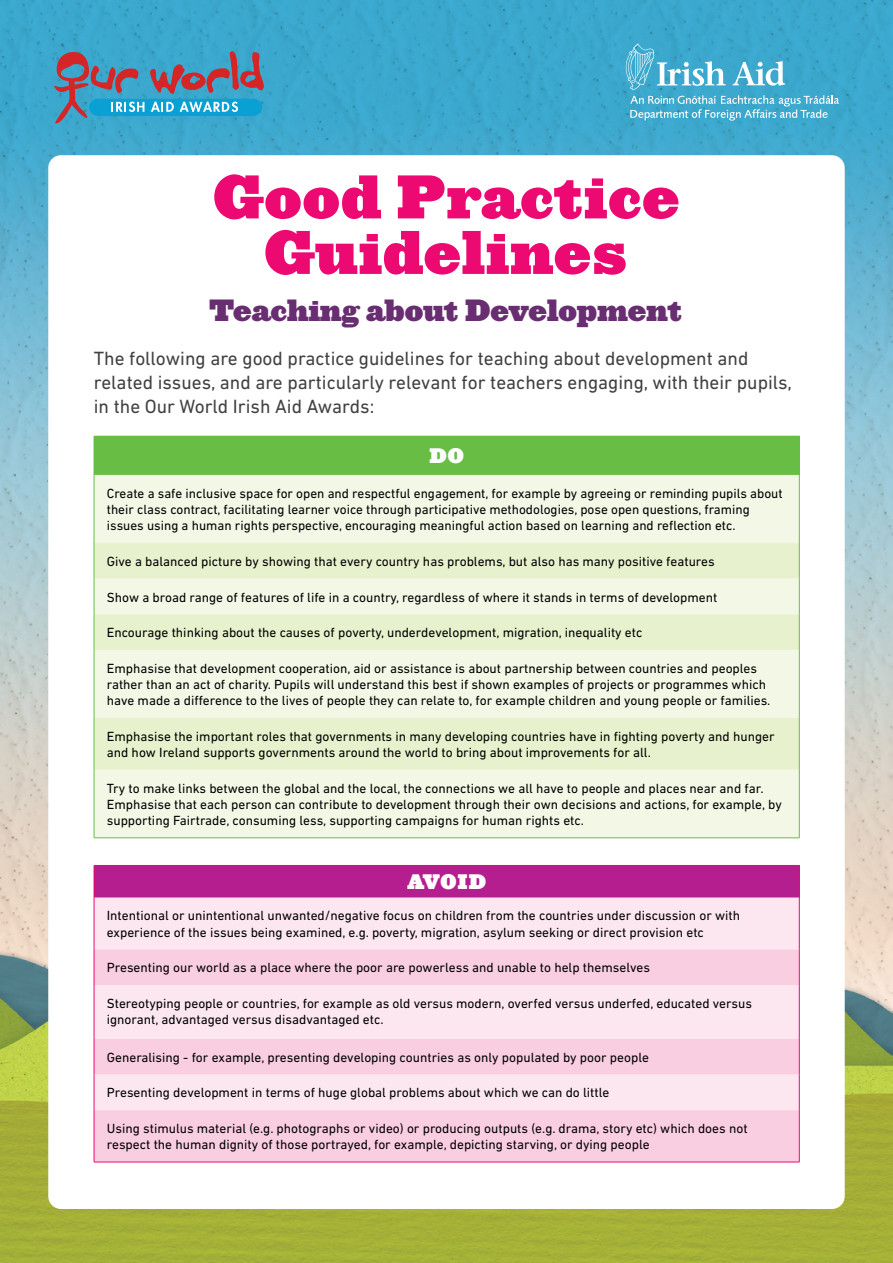
<style>
.page{position:relative;width:893px;height:1263px;background:#fff}
.page>*{position:absolute;margin:0;border:0;box-sizing:border-box;transform-origin:0 0}
.t1{font:57px/55.5px "Ziggurat HTF Black";letter-spacing:.02em;color:#ed0972;text-align:center}
.t2{font:28.5px "Ziggurat HTF Black";color:#692e72}
.t3{font:19.5px/24px "DIN Next LT Pro";color:#414042}
.t4{font:19.5px "Ziggurat HTF Black";letter-spacing:.05em;color:#fff}
.t5{font:13.5px/16.2px "DIN Next LT Pro";color:#000}
</style>
<div class="page">
<img style="left:0;top:0;width:893px;height:1263px">
<div style="left:48px;top:155px;width:797px;height:1054px;background:#fff;border-radius:13px"></div>
<svg style="left:54px;top:51px;width:211px;height:73px;background:#598ead"></svg>
<svg style="left:626px;top:44px;width:213px;height:77px;background:#57b3d4"></svg>
<div style="left:94px;top:436px;width:705px;height:39px;background:#68bd45"></div>
<div style="left:95px;top:475px;width:704px;height:362px;background:#f3f8e6"></div>
<svg style="left:95px;top:543px;width:704px;height:227px;background:#edf4d8"></svg>
<hr style="left:799px;top:436px;width:1px;height:39px;background:#68bd45">
<hr style="left:94px;top:475px;width:1px;height:68px;background:#68bd45">
<hr style="left:799px;top:475px;width:1px;height:68px;background:#68bd45">
<hr style="left:94px;top:543px;width:1px;height:36px;background:#68bd45">
<hr style="left:799px;top:543px;width:1px;height:36px;background:#68bd45">
<hr style="left:94px;top:579px;width:1px;height:35px;background:#68bd45">
<hr style="left:799px;top:579px;width:1px;height:35px;background:#68bd45">
<hr style="left:94px;top:614px;width:1px;height:36px;background:#68bd45">
<hr style="left:799px;top:614px;width:1px;height:36px;background:#68bd45">
<hr style="left:94px;top:650px;width:1px;height:68px;background:#68bd45">
<hr style="left:799px;top:650px;width:1px;height:68px;background:#68bd45">
<hr style="left:94px;top:718px;width:1px;height:52px;background:#68bd45">
<hr style="left:799px;top:718px;width:1px;height:52px;background:#68bd45">
<hr style="left:94px;top:770px;width:1px;height:68px;background:#68bd45">
<hr style="left:799px;top:770px;width:1px;height:68px;background:#68bd45">
<hr style="left:94px;top:837px;width:705px;height:1px;background:#68bd45">
<div style="left:94px;top:865px;width:705px;height:32px;background:#b41e8e"></div>
<div style="left:95px;top:897px;width:704px;height:52px;background:#fce7f0"></div>
<svg style="left:95px;top:949px;width:704px;height:213px;background:#fad8e7"></svg>
<hr style="left:94px;top:865px;width:705px;height:1px;background:#ed0972">
<hr style="left:94px;top:866px;width:1px;height:31px;background:#ed0972">
<hr style="left:799px;top:866px;width:1px;height:31px;background:#ed0972">
<hr style="left:94px;top:897px;width:1px;height:52px;background:#ed0972">
<hr style="left:799px;top:897px;width:1px;height:52px;background:#ed0972">
<hr style="left:94px;top:949px;width:1px;height:36px;background:#ed0972">
<hr style="left:799px;top:949px;width:1px;height:36px;background:#ed0972">
<hr style="left:94px;top:985px;width:1px;height:54px;background:#ed0972">
<hr style="left:799px;top:985px;width:1px;height:54px;background:#ed0972">
<hr style="left:94px;top:1039px;width:1px;height:35px;background:#ed0972">
<hr style="left:799px;top:1039px;width:1px;height:35px;background:#ed0972">
<hr style="left:94px;top:1074px;width:1px;height:36px;background:#ed0972">
<hr style="left:799px;top:1074px;width:1px;height:36px;background:#ed0972">
<hr style="left:94px;top:1110px;width:1px;height:52px;background:#ed0972">
<hr style="left:799px;top:1110px;width:1px;height:52px;background:#ed0972">
<hr style="left:94px;top:1162px;width:705px;height:1px;background:#ed0972">
<h1 class="t1" style="left:213px;top:170px;width:467px">Good Practice<br>Guidelines</h1>
<h2 class="t2" style="left:210px;top:291px;width:474px">Teaching about Development</h2>
<h3 class="t3" style="left:94px;top:346px;width:700px">The following are good practice guidelines for teaching about development and related issues, and are particularly relevant for teachers engaging, with their pupils, in the Our World Irish Aid Awards:</h3>
<h3 class="t4" style="left:430px;top:443px;width:36px">DO</h3>
<p class="t5" style="left:107px;top:485px;width:677px">Create a safe inclusive space for open and respectful engagement, for example by agreeing or reminding pupils about their class contract, facilitating learner voice through participative methodologies, pose open questions, framing issues using a human rights perspective, encouraging meaningful action based on learning and reflection etc.</p>
<p class="t5" style="left:107px;top:553px;width:609px">Give a balanced picture by showing that every country has problems, but also has many positive features</p>
<p class="t5" style="left:107px;top:589px;width:612px">Show a broad range of features of life in a country, regardless of where it stands in terms of development</p>
<p class="t5" style="left:107px;top:624px;width:537px">Encourage thinking about the causes of poverty, underdevelopment, migration, inequality etc</p>
<p class="t5" style="left:107px;top:660px;width:665px">Emphasise that development cooperation, aid or assistance is about partnership between countries and peoples rather than an act of charity. Pupils will understand this best if shown examples of projects or programmes which have made a difference to the lives of people they can relate to, for example children and young people or families.</p>
<p class="t5" style="left:107px;top:728px;width:669px">Emphasise the important roles that governments in many developing countries have in fighting poverty and hunger and how Ireland supports governments around the world to bring about improvements for all.</p>
<p class="t5" style="left:107px;top:780px;width:676px">Try to make links between the global and the local, the connections we all have to people and places near and far.<br>Emphasise that each person can contribute to development through their own decisions and actions, for example, by supporting Fairtrade, consuming less, supporting campaigns for human rights etc.</p>
<h3 class="t4" style="left:407px;top:869px;width:80px">AVOID</h3>
<p class="t5" style="left:107px;top:907px;width:635px">Intentional or unintentional unwanted/negative focus on children from the countries under discussion or with experience of the issues being examined, e.g. poverty, migration, asylum seeking or direct provision etc</p>
<p class="t5" style="left:107px;top:959px;width:545px">Presenting our world as a place where the poor are powerless and unable to help themselves</p>
<p class="t5" style="left:107px;top:995px;width:647px">Stereotyping people or countries, for example as old versus modern, overfed versus underfed, educated versus ignorant, advantaged versus disadvantaged etc.</p>
<p class="t5" style="left:107px;top:1049px;width:544px">Generalising - for example, presenting developing countries as only populated by poor people</p>
<p class="t5" style="left:107px;top:1084px;width:504px">Presenting development in terms of huge global problems about which we can do little</p>
<p class="t5" style="left:107px;top:1120px;width:642px">Using stimulus material (e.g. photographs or video) or producing outputs (e.g. drama, story etc) which does not respect the human dignity of those portrayed, for example, depicting starving, or dying people</p>
</div>
